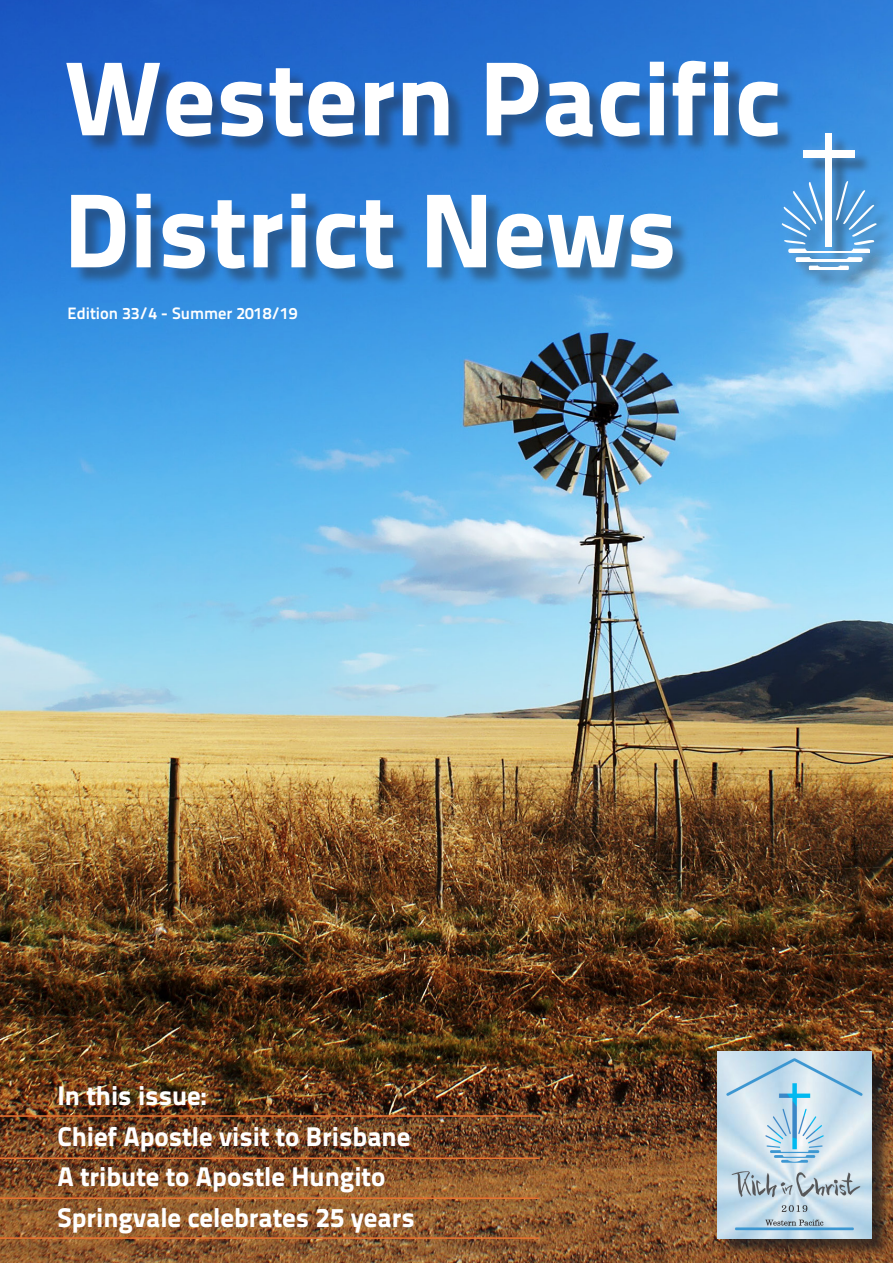
<style>
.page{position:relative;width:893px;height:1263px;background:#fff}
.page>*{position:absolute;margin:0;border:0;box-sizing:border-box;transform-origin:0 0}
.t1{font:800 105px/132px "Titillium Text 22 L";color:#fff}
.t2{font:800 27px "Titillium Text 22 L";color:#fff}
.t3{font:700 16.5px "Titillium Text 22 L";color:#fff}
</style>
<div class="page">
<img style="left:0;top:0;width:893px;height:1263px">
<div style="left:70px;top:63px;width:726px;height:224px;background:#231f20;opacity:.4"></div>
<div style="left:785px;top:136px;width:108px;height:153px;background:#231f20;opacity:.5"></div>
<div style="left:773px;top:124px;width:112px;height:156px;background:#fff;opacity:.15"></div>
<div style="left:826px;top:133px;width:6px;height:113px;background:#fff"></div>
<div style="left:803px;top:150px;width:51px;height:7px;background:#fff"></div>
<hr style="left:809px;top:268px;width:39px;height:2px;background:#fff">
<hr style="left:797px;top:259px;width:64px;height:3px;background:#fff">
<hr style="left:792px;top:251px;width:77px;height:2px;background:#fff">
<svg style="left:833px;top:181px;width:44px;height:89px;background:#68a5d8"></svg>
<svg style="left:781px;top:182px;width:44px;height:88px;background:#65a8e2"></svg>
<div style="left:0;top:1239px;width:558px;height:18px;background:#231f20;opacity:.75"></div>
<hr style="left:0;top:1237px;width:540px;height:2px;background:#eb7331">
<div style="left:0;top:1200px;width:558px;height:17px;background:#231f20;opacity:.75"></div>
<hr style="left:0;top:1197px;width:540px;height:2px;background:#eb7331">
<div style="left:0;top:1160px;width:558px;height:17px;background:#231f20;opacity:.75"></div>
<hr style="left:0;top:1157px;width:540px;height:2px;background:#eb7331">
<div style="left:0;top:1117px;width:558px;height:18px;background:#231f20;opacity:.75"></div>
<hr style="left:0;top:1115px;width:540px;height:2px;background:#eb7331">
<div style="left:720px;top:1054px;width:171px;height:203px;background:#231f20;opacity:.75"></div>
<img style="left:718px;top:1052px;width:154px;height:187px">
<p class="t1" style="left:64px;top:26px;width:719px">Western Pacific<br>District News</p>
<p class="t3" style="left:68px;top:300px;width:231px">Edition 33/4 - Summer 2018/19</p>
<p class="t2" style="left:57px;top:1075px;width:151px">In this issue:</p>
<p class="t2" style="left:57px;top:1115px;width:355px">Chief Apostle visit to Brisbane</p>
<p class="t2" style="left:57px;top:1156px;width:329px">A tribute to Apostle Hungito</p>
<p class="t2" style="left:57px;top:1196px;width:359px">Springvale celebrates 25 years</p>
</div>
